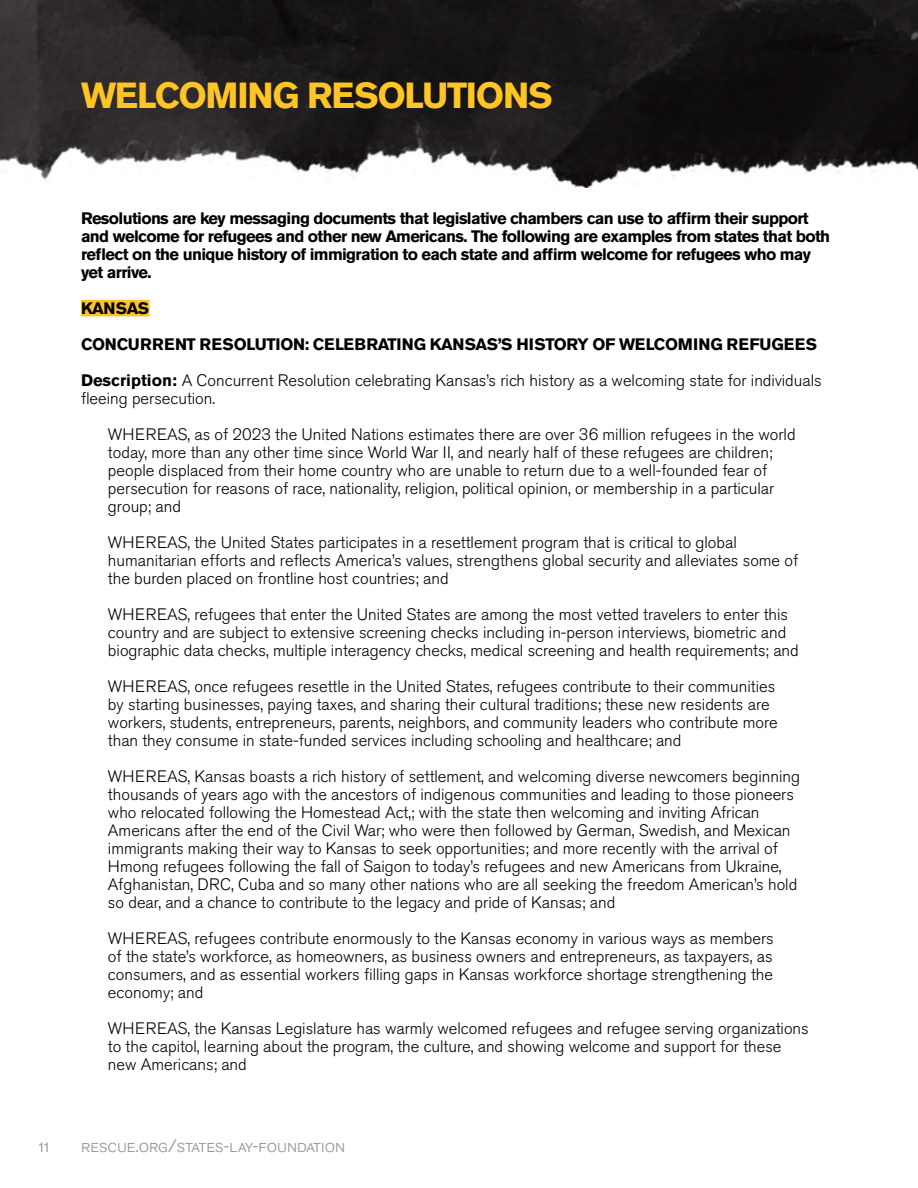
<style>
.page{position:relative;width:918px;height:1188px;background:#fff}
.page>*{position:absolute;margin:0;border:0;box-sizing:border-box;transform-origin:0 0}
.t1{font:700 36px "Akzidenz Grotesk Std";letter-spacing:-.035em;color:#ffc425}
.t2{font:300 18px "Akzidenz Grotesk Std";color:#939598}
.t3{font:300 16.5px/18px "Akzidenz Grotesk Std";color:#000}
.t4{font:700 16.5px/18px "Akzidenz Grotesk Std";letter-spacing:-.04em;color:#000}
.s1{font-weight:300}
</style>
<div class="page">
<img style="left:0;top:0;width:918px;height:188px">
<div style="left:81px;top:300px;width:69px;height:16px;background:#ffc425"></div>
<h1 class="t1" style="left:81px;top:75px;width:473px">WELCOMING RESOLUTIONS</h1>
<p class="t4" style="left:81px;top:209px;width:751px">Resolutions are key messaging documents that legislative chambers can use to affirm their support and welcome for refugees and other new Americans. The following are examples from states that both reflect on the unique history of immigration to each state and affirm welcome for refugees who may yet arrive.</p>
<p class="t4" style="left:81px;top:290px;width:742px;line-height:36px">KANSAS<br>CONCURRENT RESOLUTION: CELEBRATING KANSAS’S HISTORY OF WELCOMING REFUGEES<br>Description: <span class="s1">A Concurrent Resolution celebrating Kansas’s rich history as a welcoming state for individuals</span></p>
<p class="t3" style="left:108px;top:381px;width:689px;line-height:36px;text-indent:-27px">fleeing persecution.<br>WHEREAS, as of 2023 the United Nations estimates there are over 36 million refugees in the world</p>
<p class="t3" style="left:108px;top:444px;width:668px">today, more than any other time since World War II, and nearly half of these refugees are children; people displaced from their home country who are unable to return due to a well-founded fear of persecution for reasons of race, nationality, religion, political opinion, or membership in a particular group; and</p>
<p class="t3" style="left:108px;top:534px;width:692px">WHEREAS, the United States participates in a resettlement program that is critical to global humanitarian efforts and reflects America’s values, strengthens global security and alleviates some of the burden placed on frontline host countries; and</p>
<p class="t3" style="left:108px;top:606px;width:692px">WHEREAS, refugees that enter the United States are among the most vetted travelers to enter this country and are subject to extensive screening checks including in-person interviews, biometric and biographic data checks, multiple interagency checks, medical screening and health requirements; and</p>
<p class="t3" style="left:108px;top:678px;width:671px">WHEREAS, once refugees resettle in the United States, refugees contribute to their communities by starting businesses, paying taxes, and sharing their cultural traditions; these new residents are workers, students, entrepreneurs, parents, neighbors, and community leaders who contribute more than they consume in state-funded services including schooling and healthcare; and</p>
<p class="t3" style="left:108px;top:768px;width:693px">WHEREAS, Kansas boasts a rich history of settlement, and welcoming diverse newcomers beginning thousands of years ago with the ancestors of indigenous communities and leading to those pioneers who relocated following the Homestead Act,; with the state then welcoming and inviting African Americans after the end of the Civil War; who were then followed by German, Swedish, and Mexican immigrants making their way to Kansas to seek opportunities; and more recently with the arrival of Hmong refugees following the fall of Saigon to today’s refugees and new Americans from Ukraine, Afghanistan, DRC, Cuba and so many other nations who are all seeking the freedom American’s hold so dear, and a chance to contribute to the legacy and pride of Kansas; and</p>
<p class="t3" style="left:108px;top:930px;width:667px;text-align:justify">WHEREAS, refugees contribute enormously to the Kansas economy in various ways as members of the state’s workforce, as homeowners, as business owners and entrepreneurs, as taxpayers, as consumers, and as essential workers filling gaps in Kansas workforce shortage strengthening the economy; and</p>
<p class="t3" style="left:108px;top:1020px;width:702px">WHEREAS, the Kansas Legislature has warmly welcomed refugees and refugee serving organizations to the capitol, learning about the program, the culture, and showing welcome and support for these new Americans; and</p>
<p class="t2" style="left:38px;top:1135px;width:13px">11</p>
<p class="t2" style="left:81px;top:1135px;width:266px">rescue.org/states-lay-foundation</p>
</div>
